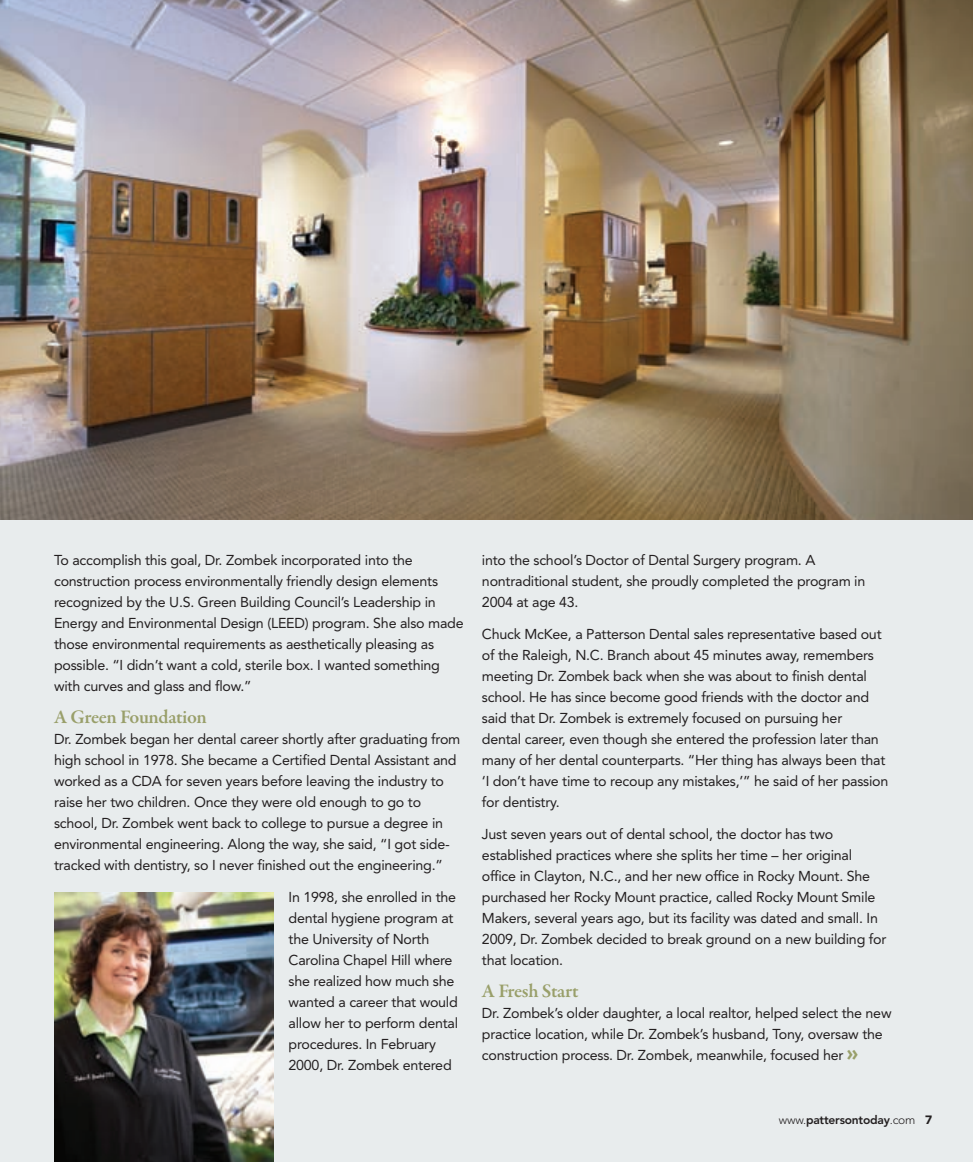
<style>
.page{position:relative;width:973px;height:1162px;background:#fff}
.page>*{position:absolute;margin:0;border:0;box-sizing:border-box;transform-origin:0 0}
.t1{font:600 19.5px "Garamond Premr Pro";letter-spacing:-.02em;color:#999f6a}
.t2{font:14.25px/21px "Avenir LT Std";letter-spacing:-.015em;color:#231f20}
.t3{font:800 12px "Avenir LT Std";letter-spacing:-.02em;color:#231f20}
.s1{font-weight:900;font-size:21px;color:#999f6a}
.s2{font-weight:300}
.s3{font-weight:900}
</style>
<div class="page">
<img style="left:0;top:0;width:972px;height:1161px">
<p class="t2" style="left:54px;top:550px;width:411px">To accomplish this goal, Dr. Zombek incorporated into the construction process environmentally friendly design elements recognized by the U.S. Green Building Council’s Leadership in Energy and Environmental Design (LEED) program. She also made those environmental requirements as aesthetically pleasing as possible. “I didn’t want a cold, sterile box. I wanted something with curves and glass and flow.”</p>
<p class="t1" style="left:54px;top:708px;width:154px">A Green Foundation</p>
<p class="t2" style="left:54px;top:729px;width:407px">Dr. Zombek began her dental career shortly after graduating from high school in 1978. She became a Certified Dental Assistant and worked as a CDA for seven years before leaving the industry to raise her two children. Once they were old enough to go to school, Dr. Zombek went back to college to pursue a degree in environmental engineering. Along the way, she said, “I got side&shy;tracked with dentistry, so I never finished out the engineering.”</p>
<p class="t2" style="left:288px;top:887px;width:171px">In 1998, she enrolled in the dental hygiene program at the University of North<br>Carolina Chapel Hill where she realized how much she wanted a career that would allow her to perform dental procedures. In February<br>2000, Dr. Zombek entered</p>
<p class="t2" style="left:482px;top:550px;width:385px">into the school’s Doctor of Dental Surgery program. A nontraditional student, she proudly completed the program in<br>2004 at age 43.</p>
<p class="t2" style="left:482px;top:624px;width:408px">Chuck McKee, a Patterson Dental sales representative based out of the Raleigh, N.C. Branch about 45 minutes away, remembers meeting Dr. Zombek back when she was about to finish dental school. He has since become good friends with the doctor and said that Dr. Zombek is extremely focused on pursuing her<br>dental career, even though she entered the profession later than many of her dental counterparts. “Her thing has always been that ‘I don’t have time to recoup any mistakes,’” he said of her passion for dentistry.</p>
<p class="t2" style="left:482px;top:824px;width:406px">Just seven years out of dental school, the doctor has two established practices where she splits her time – her original office in Clayton, N.C., and her new office in Rocky Mount. She purchased her Rocky Mount practice, called Rocky Mount Smile Makers, several years ago, but its facility was dated and small. In 2009, Dr. Zombek decided to break ground on a new building for that location.</p>
<p class="t1" style="left:482px;top:982px;width:98px">A Fresh Start</p>
<p class="t2" style="left:482px;top:1002px;width:411px">Dr. Zombek’s older daughter, a local realtor, helped select the new practice location, while Dr. Zombek’s husband, Tony, oversaw the construction process. Dr. Zombek, meanwhile, focused her <span class="s1">»</span></p>
<p class="t3" style="left:778px;top:1114px;width:155px"><span class="s2">www.</span>pattersontoday<span class="s2">.com</span> <span class="s3">7</span></p>
</div>
